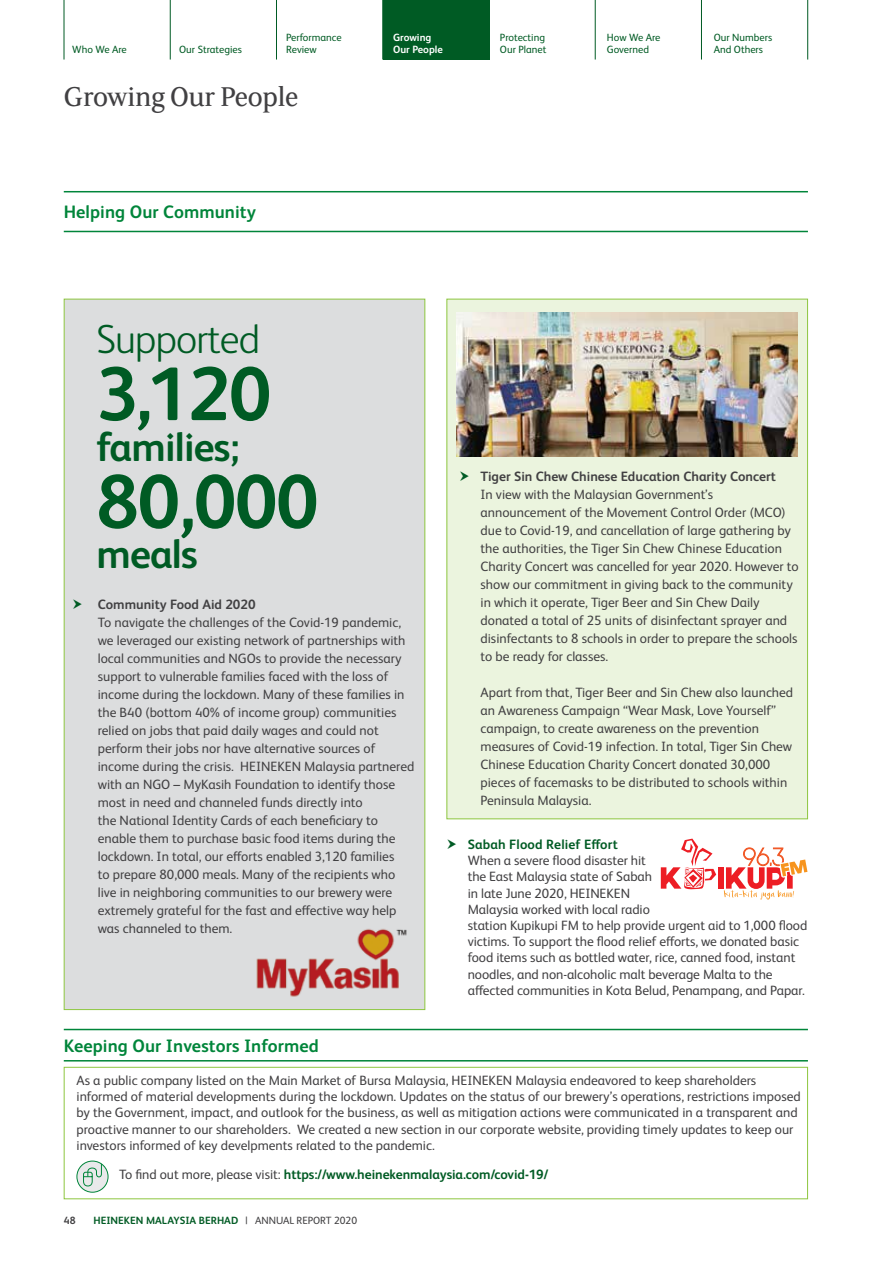
<style>
.page{position:relative;width:893px;height:1263px;background:#fff}
.page>*{position:absolute;margin:0;border:0;box-sizing:border-box;transform-origin:0 0}
.t1{font:700 76.05px "HEINEKEN Core";letter-spacing:-.02em;color:#005b24}
.t2{font:700 40.5px "HEINEKEN Core";letter-spacing:-.02em;color:#005b24}
.t3{font:300 40.5px "HEINEKEN Core";letter-spacing:-.02em;color:#005b24}
.t4{font:30px "HEINEKEN Curve";letter-spacing:-.01em;color:#414042}
.t5{font:700 18px "HEINEKEN Core";letter-spacing:.005em;color:#00853a}
.t6{font:13.5px/18px "HEINEKEN Core";color:#414042}
.t7{font:700 13.5px "HEINEKEN Core";letter-spacing:-.005em;color:#005b24}
.t8{font:700 13.5px "HEINEKEN Core";color:#414042}
.t9{font:10.5px/12.8px "HEINEKEN Core";color:#005b24}
.t10{font:700 10.5px "HEINEKEN Core";color:#005b24}
.t11{font:700 10.5px/12.8px "HEINEKEN Core";color:#fff}
.t12{font:700 10.5px "HEINEKEN Core";color:#414042}
.s1{font-weight:400;color:#414042}
</style>
<div class="page">
<div style="left:383px;top:0;width:106px;height:60px;background:#005b24"></div>
<hr style="left:64px;top:0;width:1px;height:60px;background:#005b24">
<hr style="left:276px;top:0;width:1px;height:60px;background:#005b24">
<hr style="left:382px;top:0;width:1px;height:60px;background:#005b24">
<hr style="left:489px;top:0;width:1px;height:60px;background:#005b24">
<hr style="left:595px;top:0;width:1px;height:60px;background:#005b24">
<hr style="left:701px;top:0;width:1px;height:60px;background:#005b24">
<hr style="left:807px;top:0;width:1px;height:60px;background:#005b24">
<hr style="left:170px;top:0;width:1px;height:60px;background:#005b24">
<div style="left:64px;top:1067px;width:744px;height:132px;border:1px solid #8dc63f"></div>
<div style="left:447px;top:299px;width:361px;height:520px;background:#ebf4de;border:1px solid #8dc63f"></div>
<div style="left:64px;top:299px;width:361px;height:711px;background:#dcddde;border:1px solid #8dc63f"></div>
<div style="left:77px;top:1161px;width:31px;height:31px;background:#e9e9ea;border-radius:50%"></div>
<div style="left:77px;top:1161px;width:31px;height:31px;border:1px solid #00853a;border-radius:50%"></div>
<svg style="left:83px;top:1163px;width:19px;height:24px"></svg>
<img style="left:256px;top:928px;width:151px;height:69px">
<hr style="left:64px;top:191px;width:744px;height:1px;background:#00853a">
<hr style="left:64px;top:231px;width:744px;height:1px;background:#00853a">
<hr style="left:64px;top:1029px;width:744px;height:1px;background:#00853a">
<hr style="left:64px;top:1060px;width:744px;height:1px;background:#00853a">
<img style="left:457px;top:312px;width:341px;height:145px">
<div style="left:718px;top:867px;width:6px;height:22px;background:#ed1d24"></div>
<svg style="left:661px;top:838px;width:55px;height:52px"></svg>
<svg style="left:724px;top:848px;width:83px;height:51px"></svg>
<p class="t9" style="left:72px;top:43px;width:56px">Who We Are</p>
<p class="t9" style="left:179px;top:43px;width:64px">Our Strategies</p>
<p class="t9" style="left:286px;top:30px;width:57px">Performance<br>Review</p>
<p class="t11" style="left:393px;top:30px;width:51px">Growing<br>Our People</p>
<p class="t9" style="left:500px;top:30px;width:48px">Protecting<br>Our Planet</p>
<p class="t9" style="left:607px;top:30px;width:55px">How We Are<br>Governed</p>
<p class="t9" style="left:714px;top:30px;width:60px">Our Numbers<br>And Others</p>
<h3 class="t4" style="left:64px;top:77px;width:237px">Growing Our People</h3>
<h3 class="t5" style="left:64px;top:199px;width:194px">Helping Our Community</h3>
<h2 class="t3" style="left:96px;top:311px;width:165px">Supported</h2>
<h1 class="t1" style="left:96px;top:340px;width:177px">3,120</h1>
<h2 class="t2" style="left:96px;top:418px;width:144px">families;</h2>
<h1 class="t1" style="left:96px;top:448px;width:224px">80,000</h1>
<h2 class="t2" style="left:96px;top:526px;width:103px">meals</h2>
<p class="t8" style="left:98px;top:595px;width:159px">Community Food Aid 2020</p>
<p class="t6" style="left:98px;top:612px;width:318px">To navigate the challenges of the Covid-19 pandemic, we leveraged our existing network of partnerships with local communities and NGOs to provide the necessary support to vulnerable families faced with the loss of income during the lockdown. Many of these families in the B40 (bottom 40% of income group) communities relied on jobs that paid daily wages and could not perform their jobs nor have alternative sources of income during the crisis. HEINEKEN Malaysia partnered with an NGO – MyKasih Foundation to identify those most in need and channeled funds directly into<br>the National Identity Cards of each beneficiary to enable them to purchase basic food items during the lockdown. In total, our efforts enabled 3,120 families<br>to prepare 80,000 meals. Many of the recipients who live in neighboring communities to our brewery were extremely grateful for the fast and effective way help was channeled to them.</p>
<h3 class="t5" style="left:64px;top:1033px;width:257px">Keeping Our Investors Informed</h3>
<p class="t8" style="left:480px;top:467px;width:297px">Tiger Sin Chew Chinese Education Charity Concert</p>
<p class="t6" style="left:480px;top:484px;width:320px">In view with the Malaysian Government’s announcement of the Movement Control Order (MCO) due to Covid-19, and cancellation of large gathering by the authorities, the Tiger Sin Chew Chinese Education Charity Concert was cancelled for year 2020. However to show our commitment in giving back to the community in which it operate, Tiger Beer and Sin Chew Daily donated a total of 25 units of disinfectant sprayer and disinfectants to 8 schools in order to prepare the schools to be ready for classes.</p>
<p class="t6" style="left:480px;top:682px;width:314px">Apart from that, Tiger Beer and Sin Chew also launched an Awareness Campaign “Wear Mask, Love Yourself” campaign, to create awareness on the prevention measures of Covid-19 infection. In total, Tiger Sin Chew Chinese Education Charity Concert donated 30,000 pieces of facemasks to be distributed to schools within Peninsula Malaysia.</p>
<p class="t7" style="left:468px;top:835px;width:152px">Sabah Flood Relief Effort</p>
<p class="t6" style="left:468px;top:851px;width:341px;line-height:16.2px">When a severe flood disaster hit<br>the East Malaysia state of Sabah<br>in late June 2020, HEINEKEN<br>Malaysia worked with local radio<br>station Kupikupi FM to help provide urgent aid to 1,000 flood victims. To support the flood relief efforts, we donated basic food items such as bottled water, rice, canned food, instant noodles, and non-alcoholic malt beverage Malta to the affected communities in Kota Belud, Penampang, and Papar.</p>
<p class="t6" style="left:77px;top:1071px;width:726px;line-height:16.2px">As a public company listed on the Main Market of Bursa Malaysia, HEINEKEN Malaysia endeavored to keep shareholders informed of material developments during the lockdown. Updates on the status of our brewery’s operations, restrictions imposed by the Government, impact, and outlook for the business, as well as mitigation actions were communicated in a transparent and proactive manner to our shareholders. We created a new section in our corporate website, providing timely updates to keep our investors informed of key develpments related to the pandemic.</p>
<p class="t7" style="left:119px;top:1164px;width:431px"><span class="s1">To find out more, please visit:</span> https://www.heinekenmalaysia.com/covid-19/</p>
<p class="t12" style="left:64px;top:1213px;width:13px">48</p>
<p class="t10" style="left:94px;top:1213px;width:265px">HEINEKEN MALAYSIA BERHAD <span class="s1">| ANNUAL REPORT 2020</span></p>
</div>
